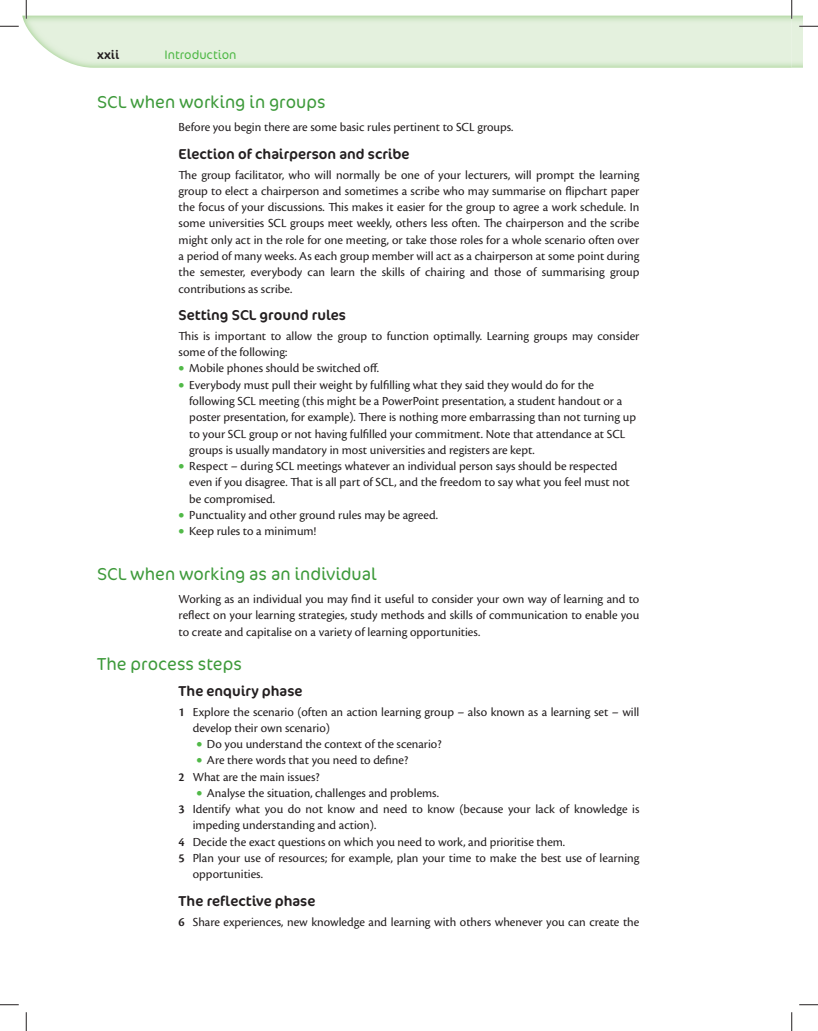
<style>
.page{position:relative;width:818px;height:1031px;background:#fff}
.page>*{position:absolute;margin:0;border:0;box-sizing:border-box;transform-origin:0 0}
.t1{font:300 17.5px "Cocon OT";color:#3e9a3b}
.t2{font:14.38px "Cocon OT";color:#231f20}
.t3{font:12.75px/16.2px "Cronos Pro";color:#231f20}
.t4{font:300 12.5px "Cocon OT";color:#51b948}
.t5{font:12.5px "Cocon OT";color:#231f20}
.s1{color:#51b948}
.s2{font-weight:600}
</style>
<div class="page">
<svg style="left:0;top:25px;width:19px;height:2px"></svg>
<svg style="left:799px;top:25px;width:19px;height:2px"></svg>
<svg style="left:0;top:1004px;width:19px;height:1px"></svg>
<svg style="left:799px;top:1004px;width:19px;height:1px"></svg>
<svg style="left:25px;top:0;width:2px;height:19px"></svg>
<svg style="left:25px;top:1012px;width:2px;height:18px"></svg>
<svg style="left:791px;top:0;width:1px;height:19px"></svg>
<svg style="left:791px;top:1012px;width:1px;height:18px"></svg>
<p class="t5" style="left:97px;top:50px;width:24px">xxii</p>
<p class="t4" style="left:164px;top:50px;width:74px">Introduction</p>
<h1 class="t1" style="left:97px;top:95px;width:230px">SCL when working in groups</h1>
<p class="t3" style="left:179px;top:120px;width:336px">Before you begin there are some basic rules pertinent to SCL groups.</p>
<p class="t2" style="left:179px;top:149px;width:232px">Election of chairperson and scribe</p>
<p class="t3" style="left:179px;top:167px;width:462px;text-align:justify">The group facilitator, who will normally be one of your lecturers, will prompt the learning group to elect a chairperson and sometimes a scribe who may summarise on flipchart paper the focus of your discussions. This makes it easier for the group to agree a work schedule. In some universities SCL groups meet weekly, others less often. The chairperson and the scribe might only act in the role for one meeting, or take those roles for a whole scenario often over a period of many weeks. As each group member will act as a chairperson at some point during the semester, everybody can learn the skills of chairing and those of summarising group contributions as scribe.</p>
<p class="t2" style="left:179px;top:310px;width:169px">Setting SCL ground rules</p>
<p class="t3" style="left:179px;top:329px;width:462px">This is important to allow the group to function optimally. Learning groups may consider some of the following:</p>
<p class="t3" style="left:179px;top:361px;width:202px"><span class="s1">•</span> Mobile phones should be switched off.</p>
<p class="t3" style="left:189px;top:377px;width:448px;text-indent:-11px"><span class="s1">•</span> Everybody must pull their weight by fulfilling what they said they would do for the following SCL meeting (this might be a PowerPoint presentation, a student handout or a poster presentation, for example). There is nothing more embarrassing than not turning up to your SCL group or not having fulfilled your commitment. Note that attendance at SCL groups is usually mandatory in most universities and registers are kept.</p>
<p class="t3" style="left:189px;top:459px;width:442px;text-indent:-11px"><span class="s1">•</span> Respect – during SCL meetings whatever an individual person says should be respected even if you disagree. That is all part of SCL, and the freedom to say what you feel must not be compromised.</p>
<p class="t3" style="left:179px;top:507px;width:261px"><span class="s1">•</span> Punctuality and other ground rules may be agreed.</p>
<p class="t3" style="left:179px;top:524px;width:139px"><span class="s1">•</span> Keep rules to a minimum!</p>
<h1 class="t1" style="left:97px;top:567px;width:281px">SCL when working as an individual</h1>
<p class="t3" style="left:179px;top:592px;width:462px;text-align:justify">Working as an individual you may find it useful to consider your own way of learning and to reflect on your learning strategies, study methods and skills of communication to enable you to create and capitalise on a variety of learning opportunities.</p>
<h1 class="t1" style="left:97px;top:657px;width:146px">The process steps</h1>
<p class="t2" style="left:179px;top:685px;width:125px">The enquiry phase</p>
<p class="t3" style="left:193px;top:704px;width:448px;text-indent:-14px"><span class="s2">1</span> Explore the scenario (often an action learning group – also known as a learning set – will develop their own scenario)</p>
<p class="t3" style="left:196px;top:737px;width:247px"><span class="s1">•</span> Do you understand the context of the scenario?</p>
<p class="t3" style="left:179px;top:753px;width:231px;text-indent:18px"><span class="s1">•</span> Are there words that you need to define?<br><span class="s2">2</span> What are the main issues?</p>
<p class="t3" style="left:196px;top:785px;width:244px"><span class="s1">•</span> Analyse the situation, challenges and problems.</p>
<p class="t3" style="left:179px;top:802px;width:462px"><span class="s2">3</span> Identify what you do not know and need to know (because your lack of knowledge is</p>
<p class="t3" style="left:193px;top:818px;width:185px">impeding understanding and action).</p>
<p class="t3" style="left:179px;top:834px;width:388px"><span class="s2">4</span> Decide the exact questions on which you need to work, and prioritise them.</p>
<p class="t3" style="left:179px;top:850px;width:462px"><span class="s2">5</span> Plan your use of resources; for example, plan your time to make the best use of learning</p>
<p class="t3" style="left:193px;top:867px;width:72px">opportunities.</p>
<p class="t2" style="left:179px;top:895px;width:138px">The reflective phase</p>
<p class="t3" style="left:179px;top:914px;width:462px"><span class="s2">6</span> Share experiences, new knowledge and learning with others whenever you can create the</p>
</div>
